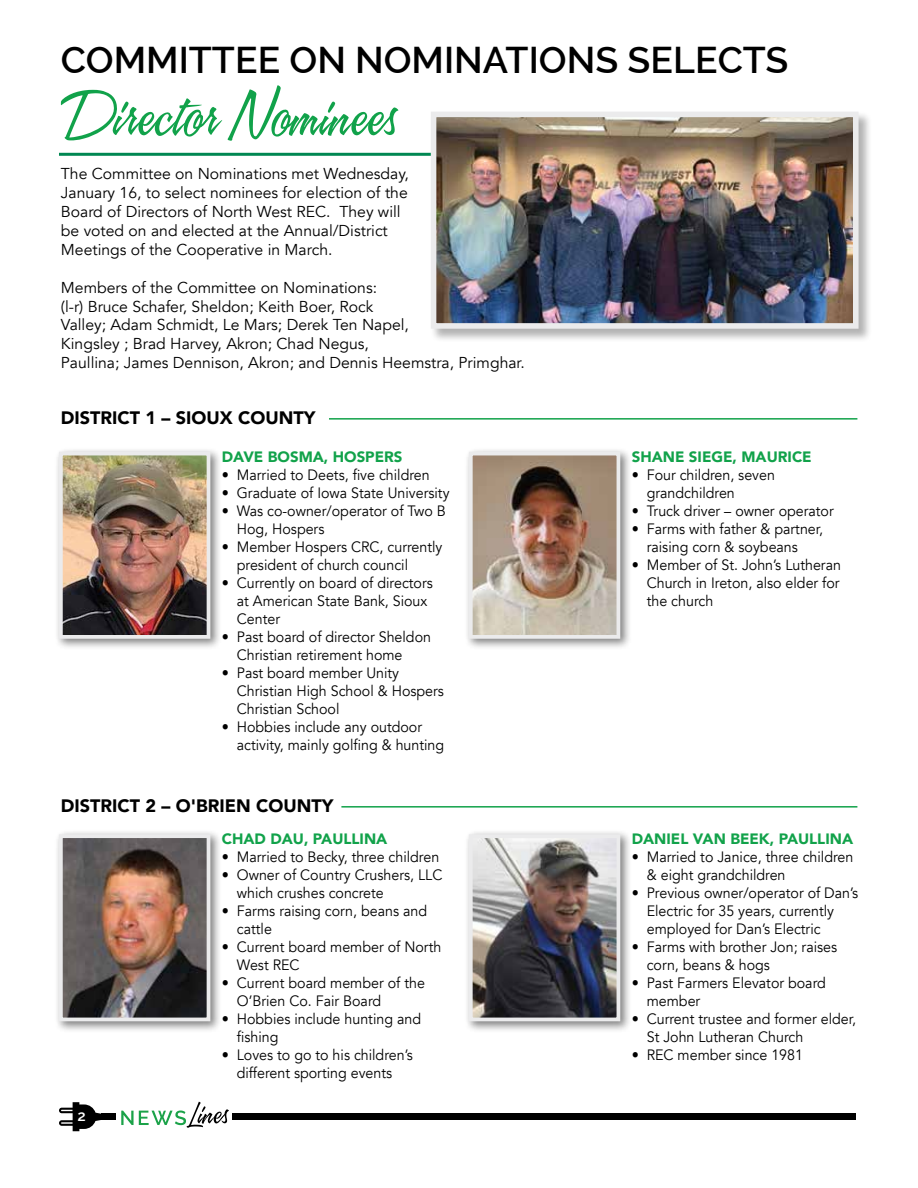
<style>
.page{position:relative;width:918px;height:1188px;background:#fff}
.page>*{position:absolute;margin:0;border:0;box-sizing:border-box;transform-origin:0 0}
.t1{font:57px "A&S Speedway";color:#11a24a}
.t2{font:600 37.35px "Raleway";color:#000}
.t3{font:900 18px "Avenir";color:#000}
.t4{font:15.75px/18.9px "Avenir";color:#000}
.t5{font:15px/18px "Avenir";color:#000;scale:.95 1}
.t6{font:900 15px "Avenir";color:#11a24a}
.t7{font:600 15px "Raleway";color:#fff}
</style>
<div class="page">
<svg style="left:59px;top:1102px;width:42px;height:29px"></svg>
<div style="left:101px;top:1114px;width:754px;height:6px;background:#000"></div>
<div style="left:116px;top:1108px;width:116px;height:20px;background:#fff"></div>
<svg style="left:121px;top:1102px;width:108px;height:26px"></svg>
<div style="left:54px;top:447px;width:168px;height:203px;background:#000;opacity:.5"></div>
<img style="left:64px;top:457px;width:141px;height:177px">
<div style="left:59px;top:452px;width:151px;height:187px;border:4px solid #ebebec"></div>
<div style="left:54px;top:829px;width:168px;height:204px;background:#000;opacity:.5"></div>
<img style="left:64px;top:839px;width:141px;height:177px">
<div style="left:59px;top:834px;width:151px;height:187px;border:4px solid #ebebec"></div>
<div style="left:464px;top:829px;width:168px;height:204px;background:#000;opacity:.5"></div>
<img style="left:474px;top:839px;width:141px;height:177px">
<div style="left:469px;top:834px;width:151px;height:187px;border:4px solid #ebebec"></div>
<div style="left:464px;top:447px;width:168px;height:203px;background:#000;opacity:.5"></div>
<img style="left:474px;top:457px;width:141px;height:177px">
<div style="left:469px;top:452px;width:151px;height:187px;border:4px solid #ebebec"></div>
<hr style="left:329px;top:418px;width:528px;height:2px;background:#11a24a">
<hr style="left:341px;top:806px;width:516px;height:2px;background:#11a24a">
<hr style="left:59px;top:153px;width:795px;height:3px;background:#008752">
<div style="left:430px;top:111px;width:442px;height:231px;background:#000;opacity:.3"></div>
<img style="left:438px;top:119px;width:414px;height:203px">
<div style="left:431px;top:112px;width:428px;height:217px;border:6px solid #ebebec"></div>
<h2 class="t2" style="left:61px;top:39px;width:729px">COMMITTEE ON NOMINATIONS SELECTS</h2>
<h1 class="t1" style="left:61px;top:85px;width:336px">Director Nominees</h1>
<p class="t4" style="left:61px;top:165px;width:350px">The Committee on Nominations met Wednesday, January 16, to select nominees for election of the Board of Directors of North West REC. They will be voted on and elected at the Annual/District Meetings of the Cooperative in March.</p>
<p class="t4" style="left:61px;top:278px;width:465px">Members of the Committee on Nominations:<br>(l-r) Bruce Schafer, Sheldon; Keith Boer, Rock<br>Valley; Adam Schmidt, Le Mars; Derek Ten Napel,<br>Kingsley ; Brad Harvey, Akron; Chad Negus,<br>Paullina; James Dennison, Akron; and Dennis Heemstra, Primghar.</p>
<p class="t3" style="left:61px;top:402px;width:256px">DISTRICT 1 – SIOUX COUNTY</p>
<p class="t6" style="left:222px;top:444px;width:182px">DAVE BOSMA, HOSPERS</p>
<p class="t5" style="left:222px;top:466px;width:220px">• Married to Deets, five children</p>
<p class="t5" style="left:222px;top:484px;width:241px">• Graduate of Iowa State University</p>
<p class="t5" style="left:237px;top:502px;width:221px;text-indent:-15px">• Was co-owner/operator of Two B<br>Hog, Hospers</p>
<p class="t5" style="left:237px;top:538px;width:218px;text-indent:-15px">• Member Hospers CRC, currently president of church council</p>
<p class="t5" style="left:237px;top:574px;width:208px;text-indent:-15px">• Currently on board of directors at American State Bank, Sioux<br>Center</p>
<p class="t5" style="left:237px;top:628px;width:206px;text-indent:-15px">• Past board of director Sheldon<br>Christian retirement home</p>
<p class="t5" style="left:237px;top:664px;width:220px;text-indent:-15px">• Past board member Unity<br>Christian High School &amp; Hospers<br>Christian School</p>
<p class="t5" style="left:237px;top:718px;width:220px;text-indent:-15px">• Hobbies include any outdoor activity, mainly golfing &amp; hunting</p>
<p class="t3" style="left:61px;top:791px;width:274px">DISTRICT 2 – O'BRIEN COUNTY</p>
<p class="t7" style="left:77px;top:1108px;width:10px">2</p>
<p class="t6" style="left:222px;top:826px;width:167px">CHAD DAU, PAULLINA</p>
<p class="t5" style="left:222px;top:848px;width:230px">• Married to Becky, three children</p>
<p class="t5" style="left:237px;top:866px;width:218px;text-indent:-15px">• Owner of Country Crushers, LLC which crushes concrete</p>
<p class="t5" style="left:237px;top:902px;width:202px;text-indent:-15px">• Farms raising corn, beans and cattle</p>
<p class="t5" style="left:237px;top:938px;width:217px;text-indent:-15px">• Current board member of North<br>West REC</p>
<p class="t5" style="left:237px;top:974px;width:200px;text-indent:-15px">• Current board member of the<br>O’Brien Co. Fair Board</p>
<p class="t5" style="left:237px;top:1010px;width:195px;text-indent:-15px">• Hobbies include hunting and fishing</p>
<p class="t5" style="left:222px;top:1046px;width:203px;text-align:center">• Loves to go to his children’s different sporting events</p>
<p class="t6" style="left:632px;top:444px;width:181px">SHANE SIEGE, MAURICE</p>
<p class="t5" style="left:647px;top:466px;width:137px;text-indent:-15px">• Four children, seven grandchildren</p>
<p class="t5" style="left:632px;top:502px;width:214px">• Truck driver – owner operator</p>
<p class="t5" style="left:647px;top:520px;width:187px;text-indent:-15px">• Farms with father &amp; partner, raising corn &amp; soybeans</p>
<p class="t5" style="left:647px;top:556px;width:206px;text-align:justify;text-indent:-15px">• Member of St. John’s Lutheran Church in Ireton, also elder for the church</p>
<p class="t6" style="left:632px;top:826px;width:223px">DANIEL VAN BEEK, PAULLINA</p>
<p class="t5" style="left:647px;top:848px;width:219px;text-indent:-15px">• Married to Janice, three children &amp; eight grandchildren</p>
<p class="t5" style="left:647px;top:884px;width:224px;text-indent:-15px">• Previous owner/operator of Dan’s<br>Electric for 35 years, currently employed for Dan’s Electric</p>
<p class="t5" style="left:647px;top:938px;width:202px;text-indent:-15px">• Farms with brother Jon; raises corn, beans &amp; hogs</p>
<p class="t5" style="left:647px;top:974px;width:190px;text-indent:-15px">• Past Farmers Elevator board member</p>
<p class="t5" style="left:647px;top:1010px;width:222px;text-indent:-15px">• Current trustee and former elder,<br>St John Lutheran Church</p>
<p class="t5" style="left:632px;top:1046px;width:182px">• REC member since 1981</p>
</div>
